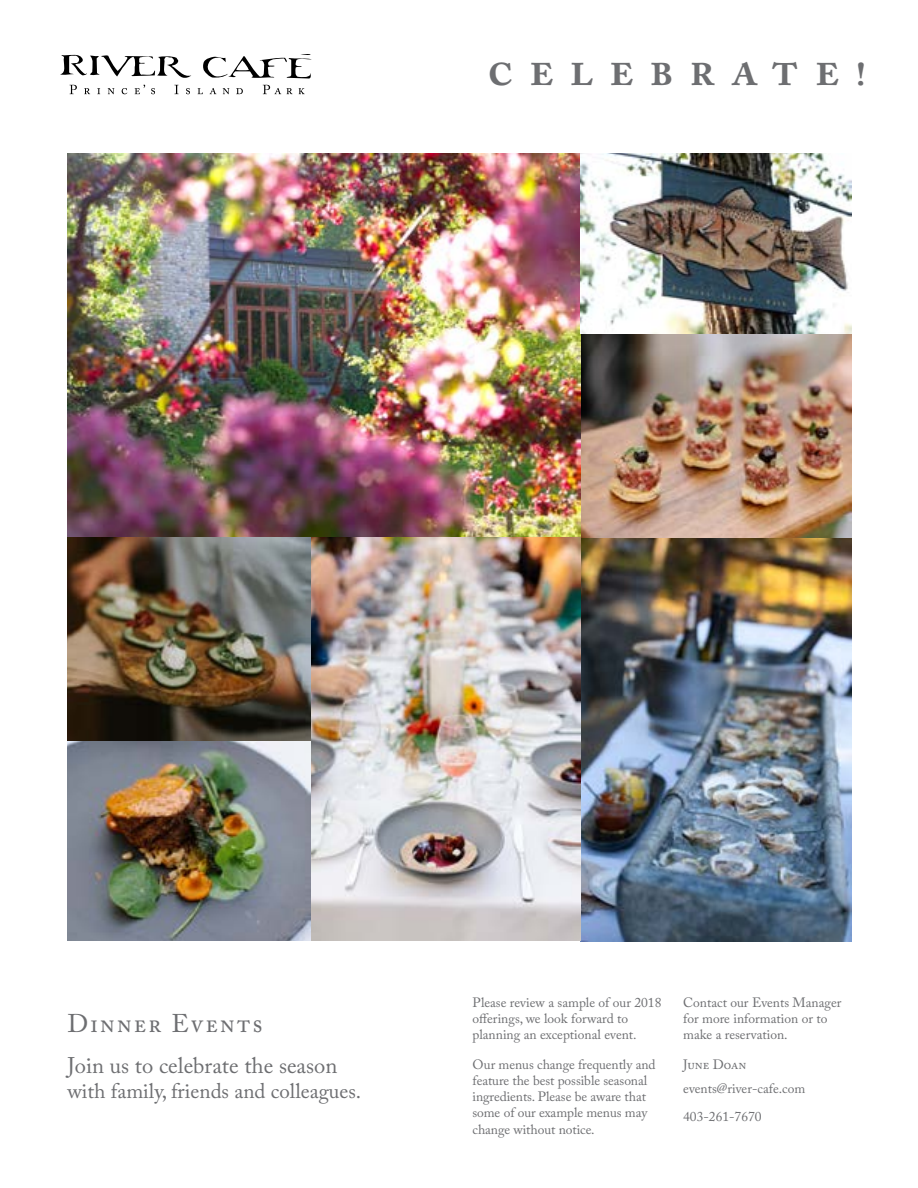
<style>
.page{position:relative;width:918px;height:1188px;background:#fff}
.page>*{position:absolute;margin:0;border:0;box-sizing:border-box;transform-origin:0 0}
.t1{font:600 49.05px "Adobe Caslon Pro";letter-spacing:.32em;color:#6d6e71}
.t2{font:25.5px "Adobe Caslon Pro";letter-spacing:.07em;color:#6d6e71}
.t3{font:22.5px "Adobe Caslon Pro";color:#6d6e71}
.t4{font:21px "Adobe Caslon Pro";color:#6d6e71}
.t5{font:13.5px/16.2px "Adobe Caslon Pro";color:#6d6e71}
</style>
<div class="page">
<img style="left:581px;top:538px;width:270px;height:403px">
<img style="left:68px;top:153px;width:783px;height:385px">
<svg style="left:60px;top:54px;width:131px;height:24px"></svg>
<svg style="left:203px;top:54px;width:108px;height:25px"></svg>
<svg style="left:70px;top:85px;width:7px;height:9px"></svg>
<svg style="left:84px;top:88px;width:6px;height:6px"></svg>
<svg style="left:97px;top:88px;width:3px;height:6px"></svg>
<svg style="left:108px;top:88px;width:6px;height:6px"></svg>
<svg style="left:122px;top:88px;width:5px;height:6px"></svg>
<svg style="left:135px;top:85px;width:10px;height:9px"></svg>
<svg style="left:151px;top:88px;width:4px;height:6px"></svg>
<svg style="left:174px;top:85px;width:5px;height:9px"></svg>
<svg style="left:186px;top:88px;width:4px;height:6px"></svg>
<svg style="left:198px;top:88px;width:5px;height:6px"></svg>
<svg style="left:210px;top:88px;width:6px;height:6px"></svg>
<svg style="left:223px;top:88px;width:6px;height:6px"></svg>
<svg style="left:236px;top:88px;width:7px;height:6px"></svg>
<svg style="left:263px;top:85px;width:18px;height:9px"></svg>
<svg style="left:287px;top:88px;width:5px;height:6px"></svg>
<svg style="left:299px;top:88px;width:6px;height:6px"></svg>
<img style="left:68px;top:537px;width:513px;height:404px">
<h1 class="t1" style="left:488px;top:39px;width:381px">celebrate!</h1>
<h2 class="t2" style="left:68px;top:1008px;width:197px">Dinner Events</h2>
<h3 class="t3" style="left:68px;top:1052px;width:271px">Join us to celebrate the season</h3>
<h3 class="t4" style="left:68px;top:1078px;width:295px">with family, friends and colleagues.</h3>
<p class="t5" style="left:472px;top:994px;width:190px">Please review a sample of our 2018 offerings, we look forward to planning an exceptional event.</p>
<p class="t5" style="left:472px;top:1056px;width:185px">Our menus change frequently and feature the best possible seasonal ingredients. Please be aware that some of our example menus may change without notice.</p>
<p class="t5" style="left:683px;top:994px;width:160px">Contact our Events Manager for more information or to make a reservation.</p>
<p class="t5" style="left:683px;top:1052px;width:124px;line-height:24.6px">June Doan events@river-cafe.com</p>
<p class="t5" style="left:683px;top:1108px;width:80px">403-261-7670</p>
</div>
